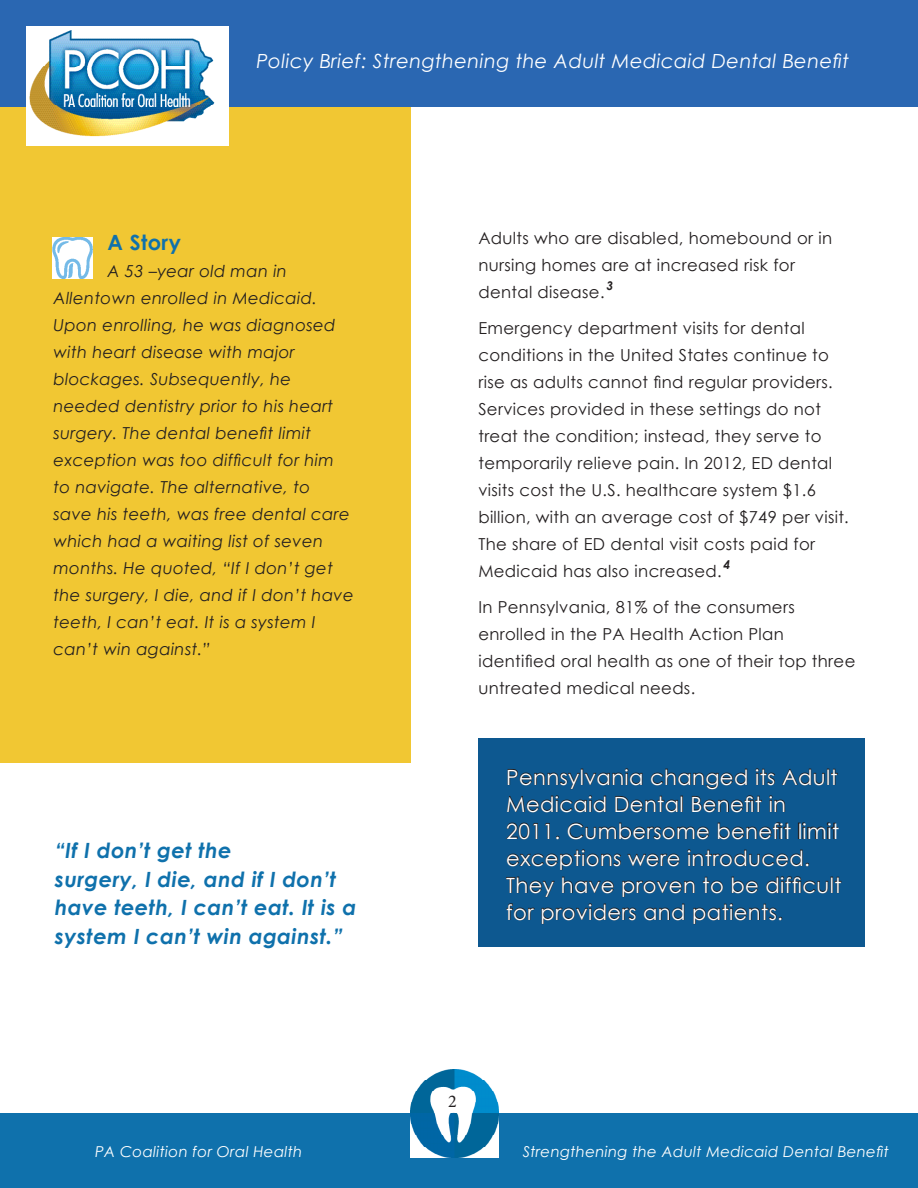
<style>
.page{position:relative;width:918px;height:1188px;background:#fff}
.page>*{position:absolute;margin:0;border:0;box-sizing:border-box;transform-origin:0 0}
.Call_Outs{font:21px/27px "Century Gothic";letter-spacing:.02em;color:#fff}
.Call_Outs-2{font:italic 700 21px/28.5px "Century Gothic";letter-spacing:.02em;color:#0f71ac}
.Paragraph_Style_2{font:700 21px "Century Gothic";letter-spacing:.02em;color:#0f71ac}
.t1{font:italic 19.5px "Century Gothic";letter-spacing:.02em;color:#fff}
.t2{font:18px "Minion Pro";color:#231f20}
.Partners{font:16.5px/27px "Century Gothic";letter-spacing:.02em;color:#231f20}
.Paragraph_Style_2-2{font:italic 16.5px/27px "Century Gothic";letter-spacing:.02em;color:#231f20}
.t3{font:italic 15px "Century Gothic";letter-spacing:.02em;color:#fff}
.Partners-2{font:italic 700 12px "Century Gothic";color:#231f20}
</style>
<div class="page">
<div style="left:0;top:105px;width:410px;height:657px;background:#f1c733"></div>
<div style="left:0;top:1114px;width:918px;height:74px;background:#0f71ac"></div>
<img style="left:410px;top:1070px;width:88px;height:88px">
<div style="left:0;top:0;width:917px;height:106px;background:#2a67b2"></div>
<img style="left:27px;top:27px;width:201px;height:119px">
<div style="left:478px;top:738px;width:387px;height:208px;background:#0d5890"></div>
<svg style="left:507px;top:768px;width:331px;height:45px"></svg>
<svg style="left:506px;top:822px;width:32px;height:18px"></svg>
<svg style="left:545px;top:823px;width:5px;height:16px"></svg>
<svg style="left:556px;top:836px;width:4px;height:4px"></svg>
<svg style="left:567px;top:822px;width:143px;height:18px"></svg>
<svg style="left:717px;top:822px;width:74px;height:18px"></svg>
<svg style="left:798px;top:822px;width:40px;height:17px"></svg>
<svg style="left:507px;top:849px;width:114px;height:21px"></svg>
<svg style="left:627px;top:853px;width:53px;height:14px"></svg>
<svg style="left:687px;top:849px;width:122px;height:18px"></svg>
<svg style="left:506px;top:876px;width:49px;height:21px"></svg>
<svg style="left:562px;top:876px;width:52px;height:18px"></svg>
<svg style="left:622px;top:880px;width:73px;height:17px"></svg>
<svg style="left:703px;top:876px;width:20px;height:18px"></svg>
<svg style="left:731px;top:876px;width:27px;height:18px"></svg>
<svg style="left:766px;top:876px;width:76px;height:18px"></svg>
<svg style="left:506px;top:903px;width:29px;height:18px"></svg>
<svg style="left:541px;top:903px;width:95px;height:21px"></svg>
<svg style="left:644px;top:903px;width:41px;height:18px"></svg>
<svg style="left:693px;top:903px;width:89px;height:21px"></svg>
<img style="left:54px;top:237px;width:39px;height:41px">
<img style="left:53px;top:238px;width:39px;height:40px">
<p class="t1" style="left:256px;top:47px;width:594px">Policy Brief: Strengthening the Adult Medicaid Dental Benefit</p>
<p class="Paragraph_Style_2" style="left:107px;top:227px;width:75px">A Story</p>
<p class="Paragraph_Style_2-2" style="left:53px;top:257px;width:302px;text-indent:54px">A 53 –year old man in<br>Allentown enrolled in Medicaid.<br>Upon enrolling, he was diagnosed with heart disease with major blockages. Subsequently, he needed dentistry prior to his heart surgery. The dental benefit limit exception was too difficult for him to navigate. The alternative, to<br>save his teeth, was free dental care which had a waiting list of seven months. He quoted, “If I don’t get the surgery, I die, and if I don’t have teeth, I can’t eat. It is a system I can’t win against.”</p>
<p class="Call_Outs-2" style="left:55px;top:835px;width:303px">“If I don’t get the<br>surgery, I die, and if I don’t have teeth, I can’t eat. It is a system I can’t win against.”</p>
<p class="Partners" style="left:478px;top:224px;width:355px">Adults who are disabled, homebound or in nursing homes are at increased risk for dental disease.</p>
<p class="Partners-2" style="left:606px;top:277px;width:8px">3</p>
<p class="Partners" style="left:478px;top:314px;width:372px">Emergency department visits for dental conditions in the United States continue to rise as adults cannot find regular providers.<br>Services provided in these settings do not treat the condition; instead, they serve to temporarily relieve pain. In 2012, ED dental visits cost the U.S. healthcare system $1.6 billion, with an average cost of $749 per visit.<br>The share of ED dental visit costs paid for Medicaid has also increased.</p>
<p class="Partners-2" style="left:723px;top:556px;width:8px">4</p>
<p class="Partners" style="left:478px;top:593px;width:378px">In Pennsylvania, 81% of the consumers enrolled in the PA Health Action Plan identified oral health as one of their top three untreated medical needs.</p>
<p class="Call_Outs" style="left:506px;top:763px;width:337px">Pennsylvania changed its Adult<br>Medicaid Dental Benefit in<br>2011. Cumbersome benefit limit exceptions were introduced.<br>They have proven to be difficult for providers and patients.</p>
<p class="t2" style="left:448px;top:1089px;width:10px">2</p>
<p class="t3" style="left:95px;top:1141px;width:209px">PA Coalition for Oral Health</p>
<p class="t3" style="left:523px;top:1141px;width:368px">Strengthening the Adult Medicaid Dental Benefit</p>
</div>
